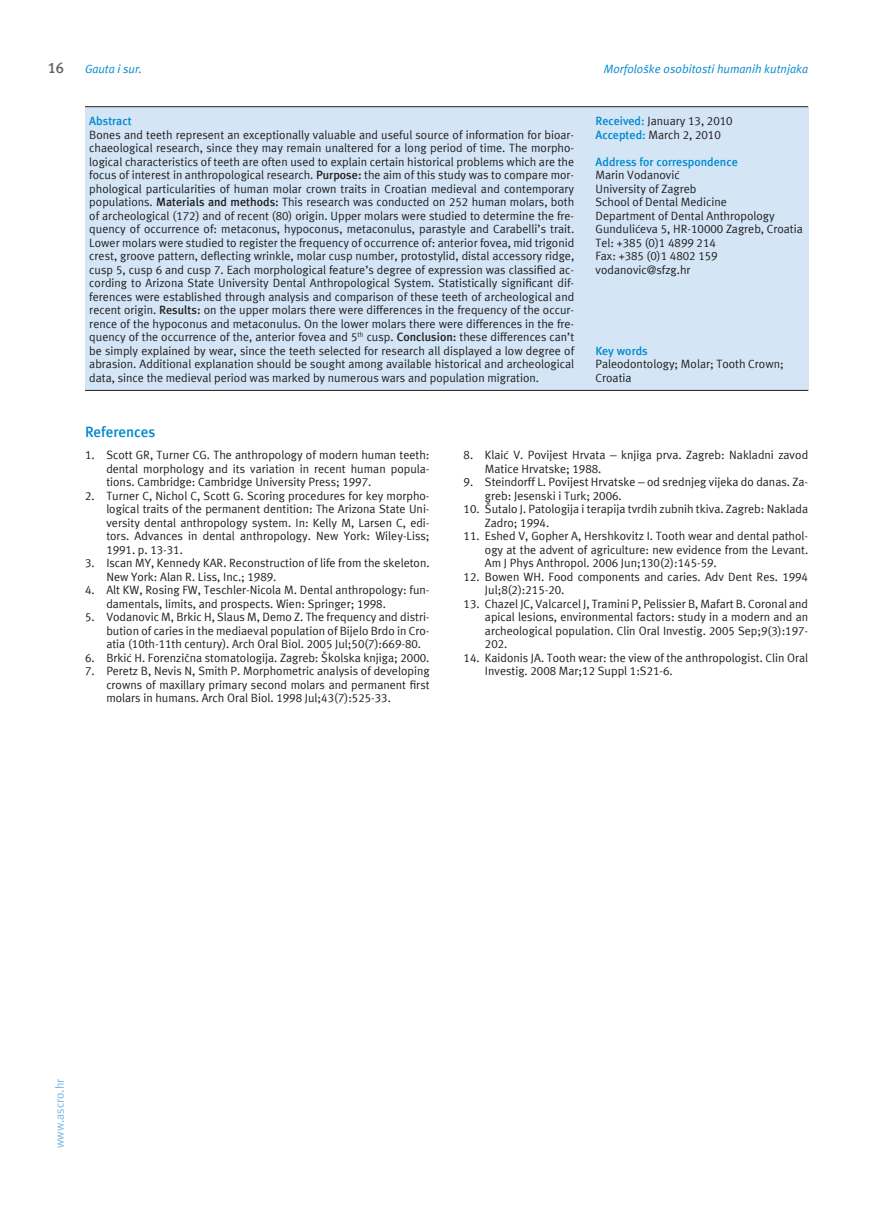
<style>
.page{position:relative;width:872px;height:1212px;background:#fff}
.page>*{position:absolute;margin:0;border:0;box-sizing:border-box;transform-origin:0 0}
.t1{font:700 15px "Meta ASC";color:#0089cf}
.t2{font:700 15px "Meta ASC";color:#636366}
.t3{font:12px/13.5px "Meta ASC";color:#231f20}
.t4{font:italic 12px "Meta ASC";color:#0089cf}
.t5{font:700 12px "Meta ASC";color:#0089cf}
.t6{font:12px "Meta ASC";color:#77b6e4}
.s1{font-weight:700}
.s2{font-weight:700;color:#0089cf}
</style>
<div class="page">
<div style="left:85px;top:107px;width:723px;height:283px;background:#d4e6f6"></div>
<hr style="left:85px;top:106px;width:723px;height:1px;background:#231f20">
<hr style="left:85px;top:390px;width:723px;height:1px;background:#231f20">
<p class="t2" style="left:48px;top:59px;width:18px">16</p>
<p class="t4" style="left:604px;top:62px;width:206px">Morfološke osobitosti humanih kutnjaka</p>
<p class="t4" style="left:85px;top:62px;width:59px">Gauta i sur.</p>
<p class="t5" style="left:89px;top:114px;width:44px">Abstract</p>
<p class="t3" style="left:89px;top:127px;width:486px;text-align:justify">Bones and teeth represent an exceptionally valuable and useful source of information for bioar&shy;chaeological research, since they may remain unaltered for a long period of time. The morpho&shy;logical characteristics of teeth are often used to explain certain historical problems which are the focus of interest in anthropological research. <span class="s1">Purpose:</span> the aim of this study was to compare mor&shy;phological particularities of human molar crown traits in Croatian medieval and contemporary populations. <span class="s1">Materials and methods:</span> This research was conducted on 252 human molars, both of archeological (172) and of recent (80) origin. Upper molars were studied to determine the fre&shy;quency of occurrence of: metaconus, hypoconus, metaconulus, parastyle and Carabelli’s trait.<br>Lower molars were studied to register the frequency of occurrence of: anterior fovea, mid trigonid crest, groove pattern, deflecting wrinkle, molar cusp number, protostylid, distal accessory ridge, cusp 5, cusp 6 and cusp 7. Each morphological feature’s degree of expression was classified ac&shy;cording to Arizona State University Dental Anthropological System. Statistically significant dif&shy;ferences were established through analysis and comparison of these teeth of archeological and recent origin. <span class="s1">Results:</span> on the upper molars there were differences in the frequency of the occur&shy;rence of the hypoconus and metaconulus. On the lower molars there were differences in the fre&shy;quency of the occurrence of the, anterior fovea and 5<sup>th</sup> cusp. <span class="s1">Conclusion:</span> these differences can’t be simply explained by wear, since the teeth selected for research all displayed a low degree of abrasion. Additional explanation should be sought among available historical and archeological data, since the medieval period was marked by numerous wars and population migration.</p>
<p class="t3" style="left:595px;top:114px;width:139px"><span class="s2">Received:</span> January 13, 2010<br><span class="s2">Accepted:</span> March 2, 2010</p>
<p class="t5" style="left:595px;top:154px;width:144px">Address for correspondence</p>
<p class="t3" style="left:595px;top:168px;width:209px">Marin Vodanović<br>University of Zagreb<br>School of Dental Medicine<br>Department of Dental Anthropology<br>Gundulićeva 5, HR-10000 Zagreb, Croatia<br>Tel: +385 (0)1 4899 214<br>Fax: +385 (0)1 4802 159 vodanovic@sfzg.hr</p>
<p class="t5" style="left:595px;top:343px;width:54px">Key words</p>
<p class="t3" style="left:595px;top:357px;width:190px">Paleodontology; Molar; Tooth Crown;<br>Croatia</p>
<p class="t1" style="left:85px;top:423px;width:72px">References</p>
<p class="t3" style="left:106px;top:448px;width:325px;text-align:justify;text-indent:-21px">1. Scott GR, Turner CG. The anthropology of modern human teeth: dental morphology and its variation in recent human popula&shy;tions. Cambridge: Cambridge University Press; 1997.</p>
<p class="t3" style="left:106px;top:488px;width:325px;text-align:justify;text-indent:-21px">2. Turner C, Nichol C, Scott G. Scoring procedures for key morpho&shy;logical traits of the permanent dentition: The Arizona State Uni&shy;versity dental anthropology system. In: Kelly M, Larsen C, edi&shy;tors. Advances in dental anthropology. New York: Wiley-Liss; 1991. p. 13-31.</p>
<p class="t3" style="left:106px;top:556px;width:325px;text-indent:-21px">3. Iscan MY, Kennedy KAR. Reconstruction of life from the skeleton.<br>New York: Alan R. Liss, Inc.; 1989.</p>
<p class="t3" style="left:106px;top:583px;width:325px;text-indent:-21px">4. Alt KW, Rosing FW, Teschler-Nicola M. Dental anthropology: fun&shy;damentals, limits, and prospects. Wien: Springer; 1998.</p>
<p class="t3" style="left:106px;top:610px;width:325px;text-align:justify;text-indent:-21px">5. Vodanovic M, Brkic H, Slaus M, Demo Z. The frequency and distri&shy;bution of caries in the mediaeval population of Bijelo Brdo in Cro&shy;atia (10th-11th century). Arch Oral Biol. 2005 Jul;50(7):669-80.</p>
<p class="t3" style="left:85px;top:650px;width:346px">6. Brkić H. Forenzična stomatologija. Zagreb: Školska knjiga; 2000.</p>
<p class="t3" style="left:106px;top:664px;width:325px;text-align:justify;text-indent:-21px">7. Peretz B, Nevis N, Smith P. Morphometric analysis of developing crowns of maxillary primary second molars and permanent first molars in humans. Arch Oral Biol. 1998 Jul;43(7):525-33.</p>
<p class="t3" style="left:485px;top:448px;width:325px;text-indent:-21px">8. Klaić V. Povijest Hrvata – knjiga prva. Zagreb: Nakladni zavod<br>Matice Hrvatske; 1988.</p>
<p class="t3" style="left:485px;top:475px;width:325px;text-indent:-21px">9. Steindorff L. Povijest Hrvatske – od srednjeg vijeka do danas. Za&shy;greb: Jesenski i Turk; 2006.</p>
<p class="t3" style="left:485px;top:502px;width:325px;text-indent:-21px">10. Šutalo J. Patologija i terapija tvrdih zubnih tkiva. Zagreb: Naklada<br>Zadro; 1994.</p>
<p class="t3" style="left:485px;top:529px;width:325px;text-align:justify;text-indent:-21px">11. Eshed V, Gopher A, Hershkovitz I. Tooth wear and dental pathol&shy;ogy at the advent of agriculture: new evidence from the Levant.<br>Am J Phys Anthropol. 2006 Jun;130(2):145-59.</p>
<p class="t3" style="left:485px;top:569px;width:325px;text-indent:-21px">12. Bowen WH. Food components and caries. Adv Dent Res. 1994<br>Jul;8(2):215-20.</p>
<p class="t3" style="left:485px;top:596px;width:325px;text-align:justify;text-indent:-21px">13. Chazel JC, Valcarcel J, Tramini P, Pelissier B, Mafart B. Coronal and apical lesions, environmental factors: study in a modern and an archeological population. Clin Oral Investig. 2005 Sep;9(3):197- 202.</p>
<p class="t3" style="left:485px;top:650px;width:325px;text-indent:-21px">14. Kaidonis JA. Tooth wear: the view of the anthropologist. Clin Oral<br>Investig. 2008 Mar;12 Suppl 1:S21-6.</p>
<p class="t6" style="left:53px;top:1148px;width:71px;rotate:-90deg">www.ascro.hr</p>
</div>
